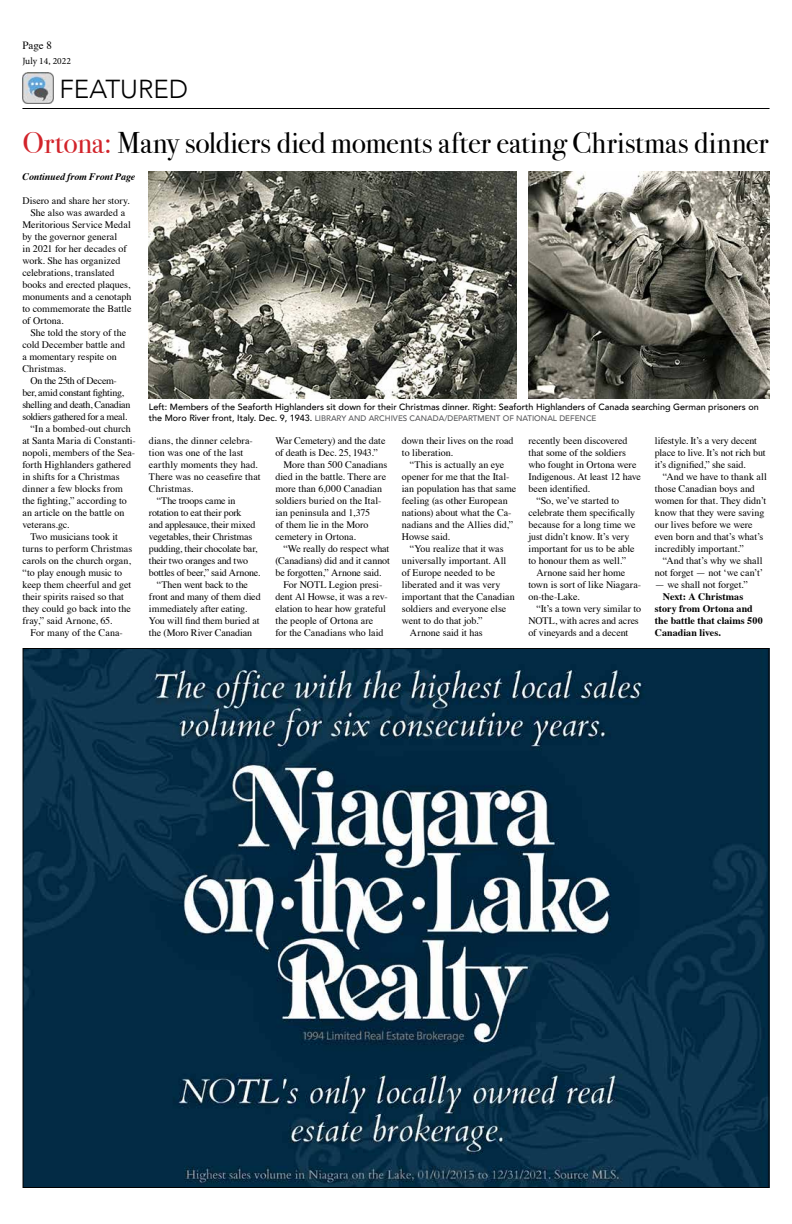
<style>
.page{position:relative;width:792px;height:1224px;background:#fff}
.page>*{position:absolute;margin:0;border:0;box-sizing:border-box;transform-origin:0 0}
.t1{font:30px "Bodoni Svty Two ITCTT";color:#000}
.t2{font:300 26px "Avenir";color:#000}
.t3{font:11px "Times";color:#000}
.t4{font:10px/12px "Times";color:#000}
.t5{font:10px "Times";letter-spacing:-.02em;color:#000}
.t6{font:700 10px/12px "Times";letter-spacing:.005em;color:#000}
.t7{font:10px "Times";letter-spacing:-.025em;color:#000}
.t8{font:10px "Times";letter-spacing:-.03em;color:#000}
.t9{font:italic 700 10px "Times";letter-spacing:-.01em;color:#000}
.t10{font:9.5px "Minion Pro";color:#000}
.t11{font:500 9px "Avenir";color:#000}
.t12{font:500 8px "Avenir";color:#58595b}
.s1{color:#d2232a}
.s2{font-size:9px;color:#000}
</style>
<div class="page">
<hr style="left:22px;top:108px;width:748px;height:1px;background:#000">
<img style="left:22px;top:72px;width:32px;height:31px">
<img style="left:25px;top:650px;width:743px;height:536px">
<img style="left:149px;top:171px;width:368px;height:228px">
<img style="left:529px;top:171px;width:241px;height:228px">
<p class="t3" style="left:22px;top:35px;width:31px">Page 8</p>
<p class="t10" style="left:22px;top:54px;width:50px">July 14, 2022</p>
<h2 class="t2" style="left:59px;top:74px;width:130px">FEATURED</h2>
<h1 class="t1" style="left:22px;top:118px;width:748px"><span class="s1">Ortona:</span> Many soldiers died moments after eating Christmas dinner</h1>
<p class="t9" style="left:22px;top:167px;width:114px">Continued from Front Page</p>
<p class="t4" style="left:22px;top:194px;width:109px">Disero and share her story.</p>
<p class="t4" style="left:30px;top:206px;width:96px">She also was awarded a</p>
<p class="t4" style="left:22px;top:218px;width:110px">Meritorious Service Medal</p>
<p class="t4" style="left:22px;top:230px;width:96px">by the governor general</p>
<p class="t4" style="left:22px;top:242px;width:106px">in 2021 for her decades of</p>
<p class="t4" style="left:22px;top:254px;width:100px">work. She has organized</p>
<p class="t4" style="left:22px;top:266px;width:94px">celebrations, translated</p>
<p class="t4" style="left:22px;top:278px;width:109px">books and erected plaques,</p>
<p class="t4" style="left:22px;top:290px;width:111px">monuments and a cenotaph</p>
<p class="t4" style="left:22px;top:302px;width:110px">to commemorate the Battle</p>
<p class="t4" style="left:22px;top:314px;width:43px">of Ortona.</p>
<p class="t4" style="left:30px;top:326px;width:97px">She told the story of the</p>
<p class="t4" style="left:22px;top:338px;width:104px">cold December battle and</p>
<p class="t4" style="left:22px;top:350px;width:96px">a momentary respite on</p>
<p class="t4" style="left:22px;top:362px;width:45px">Christmas.</p>
<p class="t7" style="left:30px;top:371px;width:88px">On the 25th of Decem-</p>
<p class="t7" style="left:22px;top:383px;width:103px">ber, amid constant fighting,</p>
<p class="t7" style="left:22px;top:395px;width:110px">shelling and death, Canadian</p>
<p class="t8" style="left:22px;top:407px;width:106px">soldiers gathered for a meal.</p>
<p class="t4" style="left:30px;top:422px;width:102px">“In a bombed-out church</p>
<p class="t4" style="left:22px;top:434px;width:115px">at Santa Maria di Constanti-</p>
<p class="t4" style="left:22px;top:446px;width:114px">nopoli, members of the Sea-</p>
<p class="t4" style="left:22px;top:458px;width:110px">forth Highlanders gathered</p>
<p class="t4" style="left:22px;top:470px;width:99px">in shifts for a Christmas</p>
<p class="t4" style="left:22px;top:482px;width:102px">dinner a few blocks from</p>
<p class="t4" style="left:22px;top:494px;width:106px">the fighting,” according to</p>
<p class="t4" style="left:22px;top:506px;width:103px">an article on the battle on</p>
<p class="t4" style="left:22px;top:518px;width:48px">veterans.gc.</p>
<p class="t4" style="left:30px;top:530px;width:89px">Two musicians took it</p>
<p class="t4" style="left:22px;top:542px;width:111px">turns to perform Christmas</p>
<p class="t4" style="left:22px;top:554px;width:110px">carols on the church organ,</p>
<p class="t4" style="left:22px;top:566px;width:101px">“to play enough music to</p>
<p class="t4" style="left:22px;top:578px;width:110px">keep them cheerful and get</p>
<p class="t4" style="left:22px;top:590px;width:103px">their spirits raised so that</p>
<p class="t4" style="left:22px;top:602px;width:110px">they could go back into the</p>
<p class="t4" style="left:22px;top:614px;width:91px">fray,” said Arnone, 65.</p>
<p class="t4" style="left:30px;top:626px;width:94px">For many of the Cana-</p>
<p class="t11" style="left:149px;top:399px;width:611px">Left: Members of the Seaforth Highlanders sit down for their Christmas dinner. Right: Seaforth Highlanders of Canada searching German prisoners on</p>
<p class="t12" style="left:149px;top:411px;width:449px"><span class="s2">the Moro River front, Italy. Dec. 9, 1943.</span> LIBRARY AND ARCHIVES CANADA/DEPARTMENT OF NATIONAL DEFENCE</p>
<p class="t4" style="left:149px;top:434px;width:105px">dians, the dinner celebra-</p>
<p class="t4" style="left:149px;top:446px;width:96px">tion was one of the last</p>
<p class="t4" style="left:149px;top:458px;width:110px">earthly moments they had.</p>
<p class="t4" style="left:149px;top:470px;width:113px">There was no ceasefire that</p>
<p class="t4" style="left:149px;top:482px;width:46px">Christmas.</p>
<p class="t5" style="left:157px;top:491px;width:80px">“The troops came in</p>
<p class="t5" style="left:149px;top:503px;width:94px">rotation to eat their pork</p>
<p class="t5" style="left:149px;top:515px;width:108px">and applesauce, their mixed</p>
<p class="t5" style="left:149px;top:527px;width:105px">vegetables, their Christmas</p>
<p class="t5" style="left:149px;top:539px;width:110px">pudding, their chocolate bar,</p>
<p class="t5" style="left:149px;top:551px;width:101px">their two oranges and two</p>
<p class="t5" style="left:149px;top:563px;width:113px">bottles of beer,” said Arnone.</p>
<p class="t4" style="left:157px;top:578px;width:93px">“Then went back to the</p>
<p class="t4" style="left:149px;top:590px;width:113px">front and many of them died</p>
<p class="t4" style="left:149px;top:602px;width:100px">immediately after eating.</p>
<p class="t4" style="left:149px;top:614px;width:112px">You will find them buried at</p>
<p class="t4" style="left:149px;top:626px;width:105px">the (Moro River Canadian</p>
<p class="t4" style="left:275px;top:434px;width:112px">War Cemetery) and the date</p>
<p class="t4" style="left:275px;top:446px;width:104px">of death is Dec. 25, 1943.”</p>
<p class="t4" style="left:283px;top:458px;width:106px">More than 500 Canadians</p>
<p class="t4" style="left:275px;top:470px;width:112px">died in the battle. There are</p>
<p class="t4" style="left:275px;top:482px;width:108px">more than 6,000 Canadian</p>
<p class="t4" style="left:275px;top:494px;width:107px">soldiers buried on the Ital-</p>
<p class="t4" style="left:275px;top:506px;width:96px">ian peninsula and 1,375</p>
<p class="t4" style="left:275px;top:518px;width:95px">of them lie in the Moro</p>
<p class="t4" style="left:275px;top:530px;width:82px">cemetery in Ortona.</p>
<p class="t4" style="left:283px;top:542px;width:107px">“We really do respect what</p>
<p class="t4" style="left:275px;top:554px;width:116px">(Canadians) did and it cannot</p>
<p class="t4" style="left:275px;top:566px;width:108px">be forgotten,” Arnone said.</p>
<p class="t4" style="left:283px;top:578px;width:100px">For NOTL Legion presi-</p>
<p class="t4" style="left:275px;top:590px;width:114px">dent Al Howse, it was a rev-</p>
<p class="t4" style="left:275px;top:602px;width:112px">elation to hear how grateful</p>
<p class="t4" style="left:275px;top:614px;width:99px">the people of Ortona are</p>
<p class="t4" style="left:275px;top:626px;width:109px">for the Canadians who laid</p>
<p class="t4" style="left:402px;top:434px;width:113px">down their lives on the road to liberation.</p>
<p class="t4" style="left:402px;top:458px;width:116px;text-indent:8px">“This is actually an eye opener for me that the Ital&shy;ian population has that same feeling (as other European nations) about what the Ca&shy;nadians and the Allies did,”<br>Howse said.</p>
<p class="t4" style="left:410px;top:542px;width:95px">“You realize that it was</p>
<p class="t4" style="left:402px;top:554px;width:106px">universally important. All</p>
<p class="t4" style="left:402px;top:566px;width:95px">of Europe needed to be</p>
<p class="t4" style="left:402px;top:578px;width:100px">liberated and it was very</p>
<p class="t4" style="left:402px;top:590px;width:114px">important that the Canadian</p>
<p class="t4" style="left:402px;top:602px;width:106px">soldiers and everyone else</p>
<p class="t4" style="left:402px;top:614px;width:82px">went to do that job.”</p>
<p class="t4" style="left:410px;top:626px;width:74px">Arnone said it has</p>
<p class="t4" style="left:528px;top:434px;width:101px">recently been discovered</p>
<p class="t4" style="left:528px;top:446px;width:99px">that some of the soldiers</p>
<p class="t4" style="left:528px;top:458px;width:110px">who fought in Ortona were</p>
<p class="t4" style="left:528px;top:470px;width:114px">Indigenous. At least 12 have</p>
<p class="t4" style="left:528px;top:482px;width:63px">been identified.</p>
<p class="t4" style="left:536px;top:494px;width:84px">“So, we’ve started to</p>
<p class="t4" style="left:528px;top:506px;width:108px">celebrate them specifically</p>
<p class="t4" style="left:528px;top:518px;width:109px">because for a long time we</p>
<p class="t4" style="left:528px;top:530px;width:103px">just didn’t know. It’s very</p>
<p class="t4" style="left:528px;top:542px;width:108px">important for us to be able</p>
<p class="t4" style="left:528px;top:554px;width:99px">to honour them as well.”</p>
<p class="t4" style="left:536px;top:566px;width:90px">Arnone said her home</p>
<p class="t4" style="left:528px;top:578px;width:114px">town is sort of like Niagara-</p>
<p class="t4" style="left:528px;top:590px;width:53px">on-the-Lake.</p>
<p class="t4" style="left:536px;top:602px;width:106px">“It’s a town very similar to</p>
<p class="t4" style="left:528px;top:614px;width:112px">NOTL, with acres and acres</p>
<p class="t4" style="left:528px;top:626px;width:101px">of vineyards and a decent</p>
<p class="t4" style="left:655px;top:434px;width:112px">lifestyle. It’s a very decent place to live. It’s not rich but it’s dignified,” she said.</p>
<p class="t4" style="left:655px;top:470px;width:113px;text-indent:8px">“And we have to thank all those Canadian boys and women for that. They didn’t know that they were saving our lives before we were even born and that’s what’s incredibly important.”</p>
<p class="t4" style="left:655px;top:554px;width:110px;text-align:right">“And that’s why we shall not forget — not ‘we can’t’</p>
<p class="t4" style="left:655px;top:578px;width:94px">— we shall not forget.”</p>
<p class="t6" style="left:655px;top:590px;width:109px;text-indent:8px">Next: A Christmas story from Ortona and the battle that claims 500<br>Canadian lives.</p>
</div>
